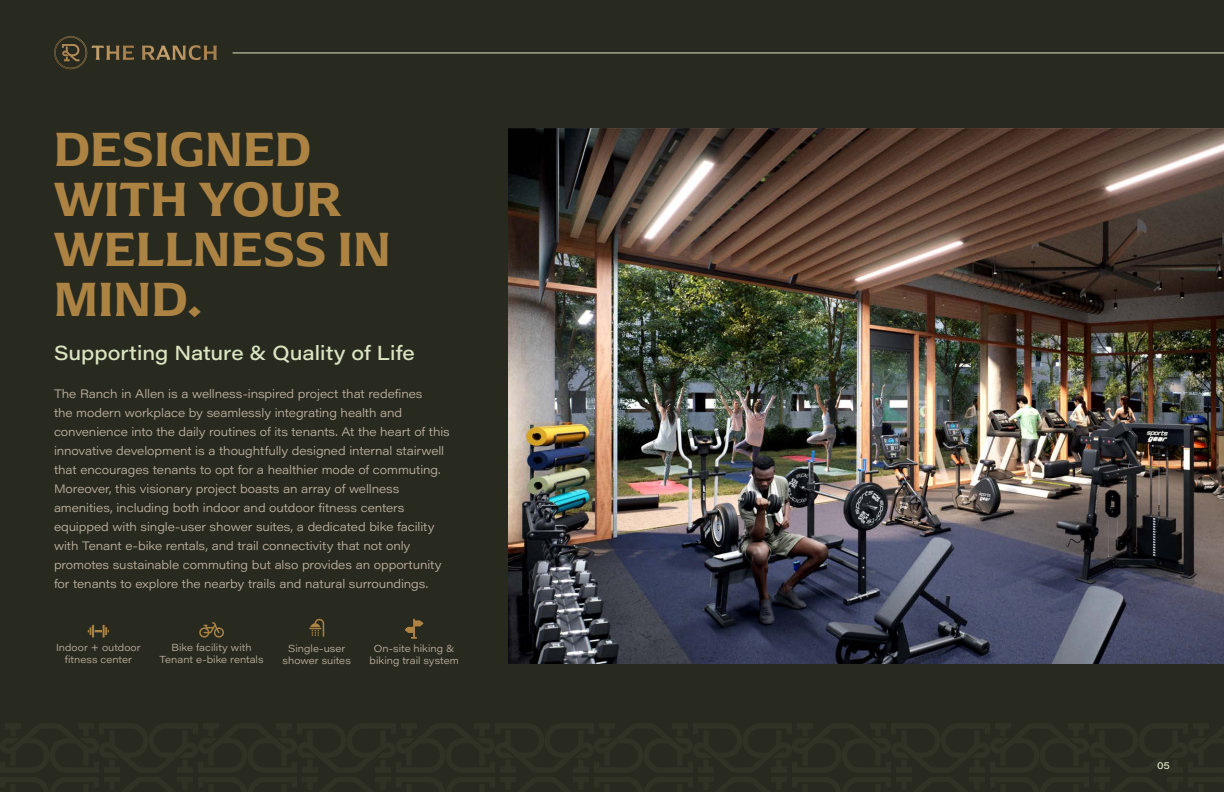
<style>
.page{position:relative;width:1224px;height:792px;background:#282a1f}
.page>*{position:absolute;margin:0;border:0;box-sizing:border-box;transform-origin:0 0}
.t1{font:600 50px/50px "Arpona";letter-spacing:.01em;color:#ad8344}
.t2{font:500 20px "Acumin Pro Wide";color:#dbe5c2}
.t3{font:300 12px/19px "Acumin Pro Wide";letter-spacing:-.005em;color:#c0b3a2}
.t4{font:300 10px/12px "Acumin Pro Wide";color:#c0b3a2;text-align:center}
.t5{font:500 10px "Acumin Pro Wide";color:#dbe5c2}
</style>
<div class="page">
<img style="left:508px;top:128px;width:716px;height:536px">
<hr style="left:233px;top:53px;width:991px;height:1px;background:#dbe5c2">
<svg style="left:54px;top:36px;width:163px;height:33px"></svg>
<svg style="left:88px;top:625px;width:21px;height:13px"></svg>
<svg style="left:199px;top:622px;width:25px;height:16px"></svg>
<svg style="left:309px;top:618px;width:15px;height:19px"></svg>
<img style="left:405px;top:619px;width:19px;height:19px">
<p class="t1" style="left:54px;top:123px;width:338px">DESIGNED<br>WITH YOUR<br>WELLNESS IN<br>MIND.</p>
<p class="t2" style="left:54px;top:338px;width:362px">Supporting Nature &amp; Quality of Life</p>
<p class="t3" style="left:54px;top:383px;width:397px">The Ranch in Allen is a wellness-inspired project that redefines<br>the modern workplace by seamlessly integrating health and convenience into the daily routines of its tenants. At the heart of this innovative development is a thoughtfully designed internal stairwell that encourages tenants to opt for a healthier mode of commuting.<br>Moreover, this visionary project boasts an array of wellness amenities, including both indoor and outdoor fitness centers equipped with single-user shower suites, a dedicated bike facility with Tenant e-bike rentals, and trail connectivity that not only promotes sustainable commuting but also provides an opportunity for tenants to explore the nearby trails and natural surroundings.</p>
<p class="t4" style="left:56px;top:641px;width:86px">Indoor + outdoor fitness center</p>
<p class="t4" style="left:160px;top:641px;width:106px">Bike facility with<br>Tenant e-bike rentals</p>
<p class="t4" style="left:283px;top:642px;width:70px">Single-user shower suites</p>
<p class="t4" style="left:370px;top:642px;width:91px">On-site hiking &amp; biking trail system</p>
<p class="t5" style="left:1157px;top:758px;width:14px">05</p>
</div>
